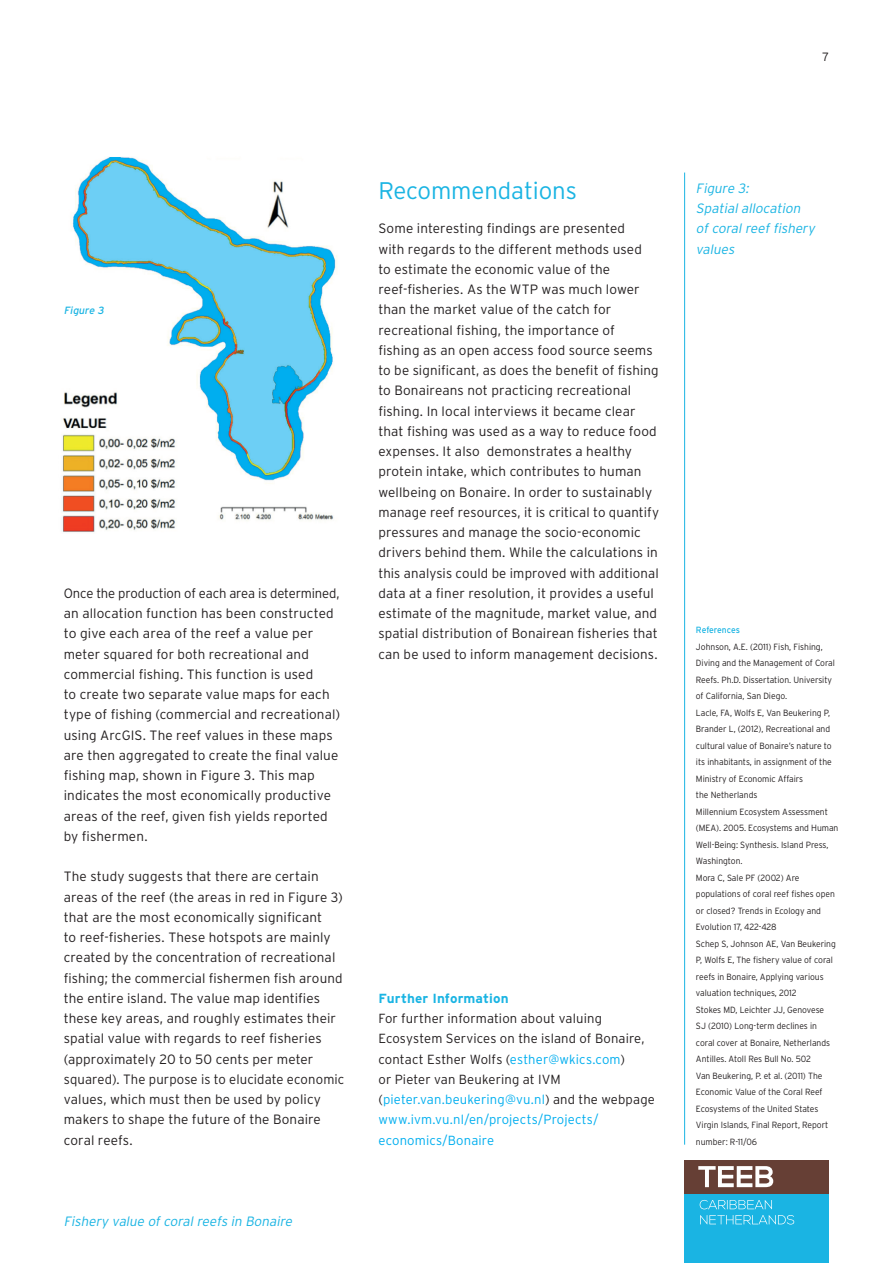
<style>
.page{position:relative;width:893px;height:1263px;background:#fff}
.page>*{position:absolute;margin:0;border:0;box-sizing:border-box;transform-origin:0 0}
.Header_New{font:300 24px "Interstate";letter-spacing:-.005em;color:#1ab4e3}
.Bodytekst{font:300 13.5px/20.2px "Interstate";letter-spacing:.01em;color:#231f20}
.Fotobijschrft{font:italic 300 13.5px/20.2px "Interstate";color:#1ab4e3}
.Bodytekst-2{font:300 13.2px/20.2px "Interstate";letter-spacing:.01em;color:#231f20}
.Bodytekst-3{font:700 13.2px "Interstate";letter-spacing:.01em;color:#1ab4e3}
.t1{font:300 12px "Interstate";color:#231f20}
.Fotobijschrft-2{font:italic 10.5px "Interstate";color:#1ab4e3}
.Referenties{font:300 9px/16.5px "Interstate";letter-spacing:-.005em;color:#231f20;scale:.95 1}
.Referenties-2{font:9px "Interstate";letter-spacing:-.015em;color:#1ab4e3;scale:.95 1}
.s1{color:#00aeef}
</style>
<div class="page">
<img style="left:61px;top:157px;width:276px;height:375px">
<hr style="left:684px;top:173px;width:1px;height:972px;background:#1ab4e3">
<div style="left:685px;top:1193px;width:144px;height:70px;background:#1ab4e3"></div>
<div style="left:685px;top:1160px;width:144px;height:33px;background:#663f35"></div>
<svg style="left:700px;top:1215px;width:94px;height:9px"></svg>
<svg style="left:700px;top:1200px;width:72px;height:9px"></svg>
<svg style="left:698px;top:1166px;width:75px;height:21px"></svg>
<p class="t1" style="left:822px;top:50px;width:8px">7</p>
<p class="Fotobijschrft-2" style="left:64px;top:305px;width:44px">Figure 3</p>
<p class="Bodytekst" style="left:64px;top:583px;width:277px">Once the production of each area is determined, an allocation function has been constructed to give each area of the reef a value per meter squared for both recreational and commercial fishing. This function is used</p>
<p class="Bodytekst" style="left:64px;top:684px;width:278px">to create two separate value maps for each type of fishing (commercial and recreational) using ArcGIS. The reef values in these maps are then aggregated to create the final value fishing map, shown in Figure 3. This map indicates the most economically productive areas of the reef, given fish yields reported by fishermen.</p>
<p class="Bodytekst" style="left:64px;top:866px;width:281px">The study suggests that there are certain areas of the reef (the areas in red in Figure 3) that are the most economically significant</p>
<p class="Bodytekst" style="left:64px;top:927px;width:282px">to reef-fisheries. These hotspots are mainly created by the concentration of recreational fishing; the commercial fishermen fish around the entire island. The value map identifies these key areas, and roughly estimates their spatial value with regards to reef fisheries (approximately 20 to 50 cents per meter squared). The purpose is to elucidate economic values, which must then be used by policy makers to shape the future of the Bonaire coral reefs.</p>
<p class="Fotobijschrft" style="left:64px;top:1211px;width:233px">Fishery value of coral reefs in Bonaire</p>
<p class="Header_New" style="left:378px;top:177px;width:200px">Recommendations</p>
<p class="Bodytekst" style="left:378px;top:218px;width:282px">Some interesting findings are presented<br>with regards to the different methods used<br>to estimate the economic value of the reef-fisheries. As the WTP was much lower than the market value of the catch for recreational fishing, the importance of fishing as an open access food source seems to be significant, as does the benefit of fishing to Bonaireans not practicing recreational fishing. In local interviews it became clear that fishing was used as a way to reduce food expenses. It also demonstrates a healthy protein intake, which contributes to human wellbeing on Bonaire. In order to sustainably manage reef resources, it is critical to quantify pressures and manage the socio-economic drivers behind them. While the calculations in this analysis could be improved with additional data at a finer resolution, it provides a useful estimate of the magnitude, market value, and spatial distribution of Bonairean fisheries that can be used to inform management decisions.</p>
<p class="Bodytekst-3" style="left:378px;top:991px;width:132px">Further Information</p>
<p class="Bodytekst-2" style="left:378px;top:1008px;width:278px">For further information about valuing Ecosystem Services on the island of Bonaire, contact Esther Wolfs (<span class="s1">esther@wkics.com</span>)<br>or Pieter van Beukering at IVM (<span class="s1">pieter.van.beukering@vu.nl</span>) and the webpage <span class="s1">www.ivm.vu.nl/en/projects/Projects/ economics/Bonaire</span></p>
<p class="Fotobijschrft" style="left:696px;top:178px;width:57px">Figure 3:</p>
<p class="Fotobijschrft" style="left:696px;top:198px;width:123px">Spatial allocation of coral reef fishery values</p>
<p class="Referenties-2" style="left:696px;top:625px;width:48px">References</p>
<p class="Referenties" style="left:696px;top:638px;width:148px">Johnson, A.E. (2011) Fish, Fishing, Diving and the Management of Coral Reefs. Ph.D. Dissertation. University of California, San Diego.</p>
<p class="Referenties" style="left:696px;top:704px;width:145px">Lacle, FA, Wolfs E, Van Beukering P, Brander L, (2012), Recreational and cultural value of Bonaire’s nature to its inhabitants, in assignment of the Ministry of Economic Affairs</p>
<p class="Referenties" style="left:696px;top:787px;width:66px">the Netherlands</p>
<p class="Referenties" style="left:696px;top:803px;width:152px">Millennium Ecosystem Assessment (MEA). 2005. Ecosystems and Human<br>Well-Being: Synthesis. Island Press,<br>Washington.</p>
<p class="Referenties" style="left:696px;top:869px;width:148px">Mora C, Sale PF (2002) Are populations of coral reef fishes open or closed? Trends in Ecology and<br>Evolution 17, 422-428</p>
<p class="Referenties" style="left:696px;top:935px;width:149px">Schep S, Johnson AE, Van Beukering P, Wolfs E, The fishery value of coral reefs in Bonaire, Applying various valuation techniques, 2012</p>
<p class="Referenties" style="left:696px;top:1001px;width:143px">Stokes MD, Leichter JJ, Genovese SJ (2010) Long-term declines in coral cover at Bonaire, Netherlands Antilles. Atoll Res Bull No. 502</p>
<p class="Referenties" style="left:696px;top:1067px;width:141px">Van Beukering, P. et al. (2011) The<br>Economic Value of the Coral Reef<br>Ecosystems of the United States<br>Virgin Islands, Final Report, Report number: R-11/06</p>
</div>
